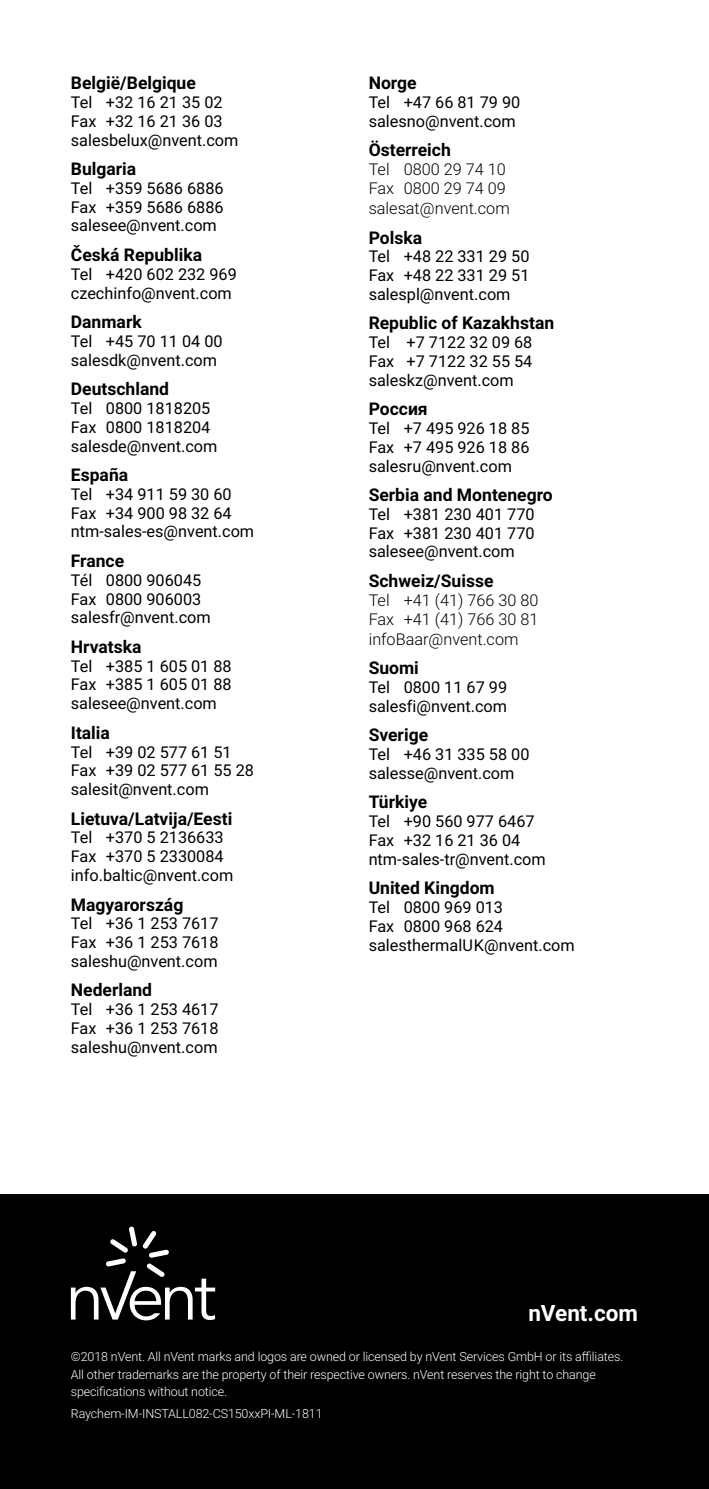
<style>
.page{position:relative;width:709px;height:1489px;background:#fff}
.page>*{position:absolute;margin:0;border:0;box-sizing:border-box;transform-origin:0 0}
.t1{font:700 22.5px "Roboto";color:#fff}
.t2{font:700 17.5px "Roboto";color:#000}
.t3{font:16.25px/18.8px "Roboto";color:#000}
.t4{font:300 16.25px/19.5px "Roboto";color:#000}
.t5{font:300 12.5px/17.5px "Roboto";letter-spacing:-.01em;color:#fff}
</style>
<div class="page">
<div style="left:0;top:1194px;width:709px;height:294px;background:#000"></div>
<svg style="left:71px;top:1226px;width:144px;height:94px"></svg>
<p class="t2" style="left:71px;top:71px;width:126px">België/Belgique</p>
<p class="t3" style="left:71px;top:92px;width:169px">Tel +32 16 21 35 02<br>Fax +32 16 21 36 03 salesbelux@nvent.com</p>
<p class="t2" style="left:71px;top:157px;width:67px">Bulgaria</p>
<p class="t3" style="left:71px;top:178px;width:154px;text-align:justify">Tel +359 5686 6886<br>Fax +359 5686 6886 salesee@nvent.com</p>
<p class="t2" style="left:71px;top:242px;width:133px">Česká Republika</p>
<p class="t3" style="left:71px;top:264px;width:167px">Tel +420 602 232 969 czechinfo@nvent.com</p>
<p class="t2" style="left:71px;top:309px;width:72px">Danmark</p>
<p class="t3" style="left:71px;top:331px;width:153px">Tel +45 70 11 04 00 salesdk@nvent.com</p>
<p class="t2" style="left:71px;top:377px;width:100px">Deutschland</p>
<p class="t3" style="left:71px;top:398px;width:148px">Tel 0800 1818205<br>Fax 0800 1818204 salesde@nvent.com</p>
<p class="t2" style="left:71px;top:462px;width:59px">España</p>
<p class="t3" style="left:71px;top:484px;width:185px">Tel +34 911 59 30 60<br>Fax +34 900 98 32 64 ntm-sales-es@nvent.com</p>
<p class="t2" style="left:71px;top:548px;width:55px">France</p>
<p class="t3" style="left:71px;top:570px;width:141px">Tél 0800 906045<br>Fax 0800 906003 salesfr@nvent.com</p>
<p class="t2" style="left:71px;top:634px;width:72px">Hrvatska</p>
<p class="t3" style="left:71px;top:656px;width:162px;text-align:justify">Tel +385 1 605 01 88<br>Fax +385 1 605 01 88 salesee@nvent.com</p>
<p class="t2" style="left:71px;top:720px;width:41px">Italia</p>
<p class="t3" style="left:71px;top:741px;width:185px">Tel +39 02 577 61 51<br>Fax +39 02 577 61 55 28 salesit@nvent.com</p>
<p class="t2" style="left:71px;top:806px;width:163px">Lietuva/Latvija/Eesti</p>
<p class="t3" style="left:71px;top:827px;width:164px">Tel +370 5 2136633<br>Fax +370 5 2330084 info.baltic@nvent.com</p>
<p class="t2" style="left:71px;top:892px;width:114px">Magyarország</p>
<p class="t3" style="left:71px;top:913px;width:149px;text-align:justify">Tel +36 1 253 7617<br>Fax +36 1 253 7618 saleshu@nvent.com</p>
<p class="t2" style="left:71px;top:977px;width:83px">Nederland</p>
<p class="t3" style="left:71px;top:999px;width:149px;text-align:justify">Tel +36 1 253 4617<br>Fax +36 1 253 7618 saleshu@nvent.com</p>
<p class="t2" style="left:369px;top:71px;width:49px">Norge</p>
<p class="t3" style="left:369px;top:92px;width:153px">Tel +47 66 81 79 90 salesno@nvent.com</p>
<p class="t2" style="left:369px;top:138px;width:84px">Österreich</p>
<p class="t4" style="left:369px;top:159px;width:143px">Tel 0800 29 74 10<br>Fax 0800 29 74 09 salesat@nvent.com</p>
<p class="t2" style="left:369px;top:225px;width:55px">Polska</p>
<p class="t3" style="left:369px;top:246px;width:162px;text-align:justify">Tel +48 22 331 29 50<br>Fax +48 22 331 29 51 salespl@nvent.com</p>
<p class="t2" style="left:369px;top:311px;width:187px">Republic of Kazakhstan</p>
<p class="t3" style="left:369px;top:332px;width:165px;text-align:justify">Tel +7 7122 32 09 68<br>Fax +7 7122 32 55 54 saleskz@nvent.com</p>
<p class="t2" style="left:369px;top:397px;width:61px">Россия</p>
<p class="t3" style="left:369px;top:418px;width:162px;text-align:justify">Tel +7 495 926 18 85<br>Fax +7 495 926 18 86 salesru@nvent.com</p>
<p class="t2" style="left:369px;top:482px;width:185px">Serbia and Montenegro</p>
<p class="t3" style="left:369px;top:504px;width:167px;text-align:justify">Tel +381 230 401 770<br>Fax +381 230 401 770 salesee@nvent.com</p>
<p class="t2" style="left:369px;top:568px;width:126px">Schweiz/Suisse</p>
<p class="t4" style="left:369px;top:589px;width:171px;text-align:justify">Tel +41 (41) 766 30 80<br>Fax +41 (41) 766 30 81 infoBaar@nvent.com</p>
<p class="t2" style="left:369px;top:655px;width:52px">Suomi</p>
<p class="t3" style="left:369px;top:677px;width:140px">Tel 0800 11 67 99 salesfi@nvent.com</p>
<p class="t2" style="left:369px;top:722px;width:61px">Sverige</p>
<p class="t3" style="left:369px;top:744px;width:162px">Tel +46 31 335 58 00 salesse@nvent.com</p>
<p class="t2" style="left:369px;top:790px;width:60px">Türkiye</p>
<p class="t3" style="left:369px;top:811px;width:179px">Tel +90 560 977 6467<br>Fax +32 16 21 36 04 ntm-sales-tr@nvent.com</p>
<p class="t2" style="left:369px;top:875px;width:128px">United Kingdom</p>
<p class="t3" style="left:369px;top:897px;width:208px">Tel 0800 969 013<br>Fax 0800 968 624 salesthermalUK@nvent.com</p>
<h1 class="t1" style="left:528px;top:1297px;width:111px">nVent.com</h1>
<p class="t5" style="left:71px;top:1347px;width:554px">©2018 nVent. All nVent marks and logos are owned or licensed by nVent Services GmbH or its affiliates.<br>All other trademarks are the property of their respective owners. nVent reserves the right to change specifications without notice.</p>
<p class="t5" style="left:71px;top:1404px;width:253px">Raychem-IM-INSTALL082-CS150xxPI-ML-1811</p>
</div>
